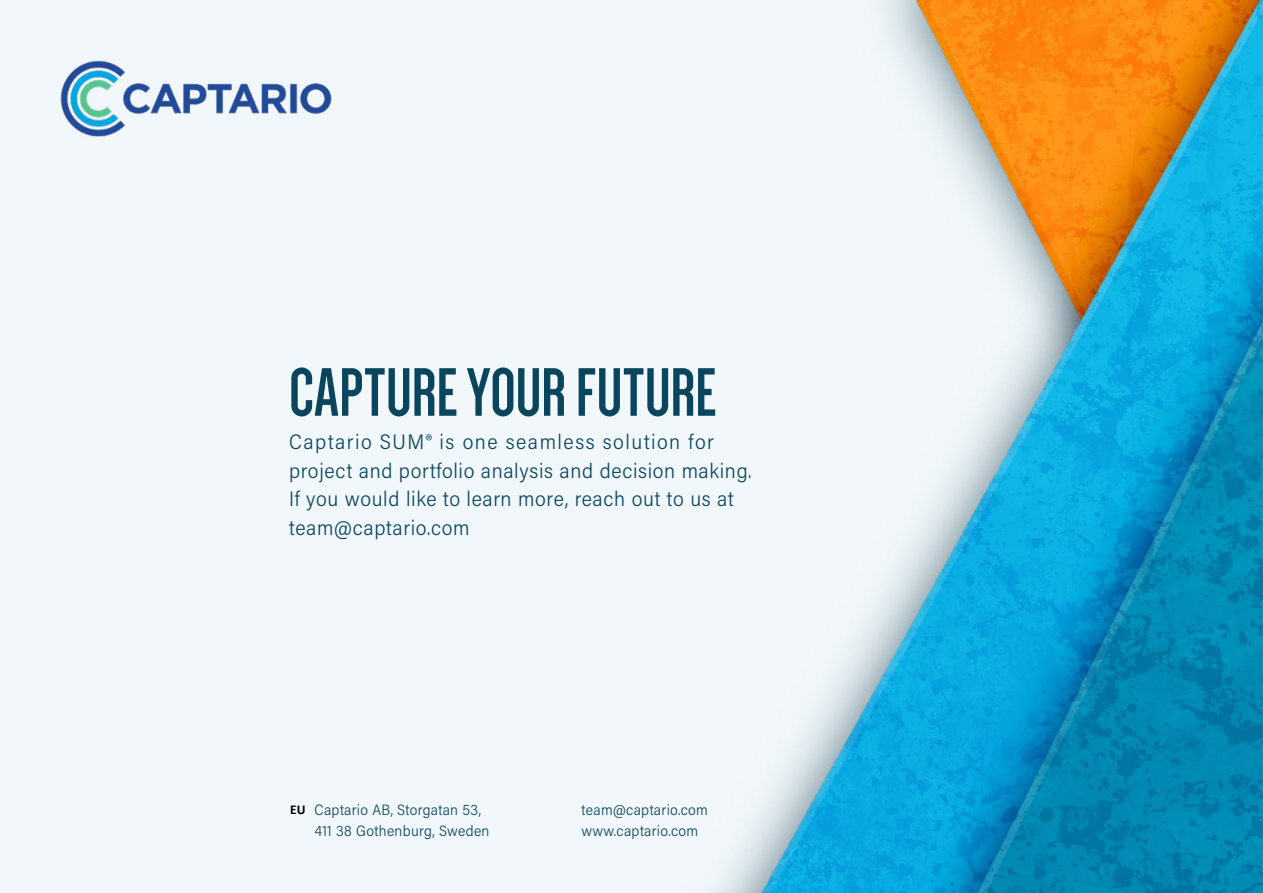
<style>
.page{position:relative;width:1263px;height:893px;background:#f1f7fa}
.page>*{position:absolute;margin:0;border:0;box-sizing:border-box;transform-origin:0 0}
.t1{font:700 70.5px "Dense";letter-spacing:.005em;color:#09465e}
.t2{font:300 21px/28.5px "Acumin Pro Semi Cond";letter-spacing:.03em;color:#09465e}
.t3{font:300 15px/21px "Acumin Pro Semi Cond";letter-spacing:.02em;color:#09465e}
.t4{font:700 13.5px "Calibri";color:#000}
</style>
<div class="page">
<img style="left:719px;top:0;width:544px;height:893px">
<img style="left:60px;top:60px;width:272px;height:77px">
<h1 class="t1" style="left:289px;top:358px;width:428px">CAPTURE YOUR FUTURE</h1>
<p class="t2" style="left:289px;top:427px;width:464px">Captario SUM® is one seamless solution for project and portfolio analysis and decision making.<br>If you would like to learn more, reach out to us at team@captario.com</p>
<p class="t4" style="left:290px;top:800px;width:17px">EU</p>
<p class="t3" style="left:314px;top:798px;width:177px">Captario AB, Storgatan 53,<br>411 38 Gothenburg, Sweden</p>
<p class="t3" style="left:581px;top:798px;width:128px">team@captario.com www.captario.com</p>
</div>
